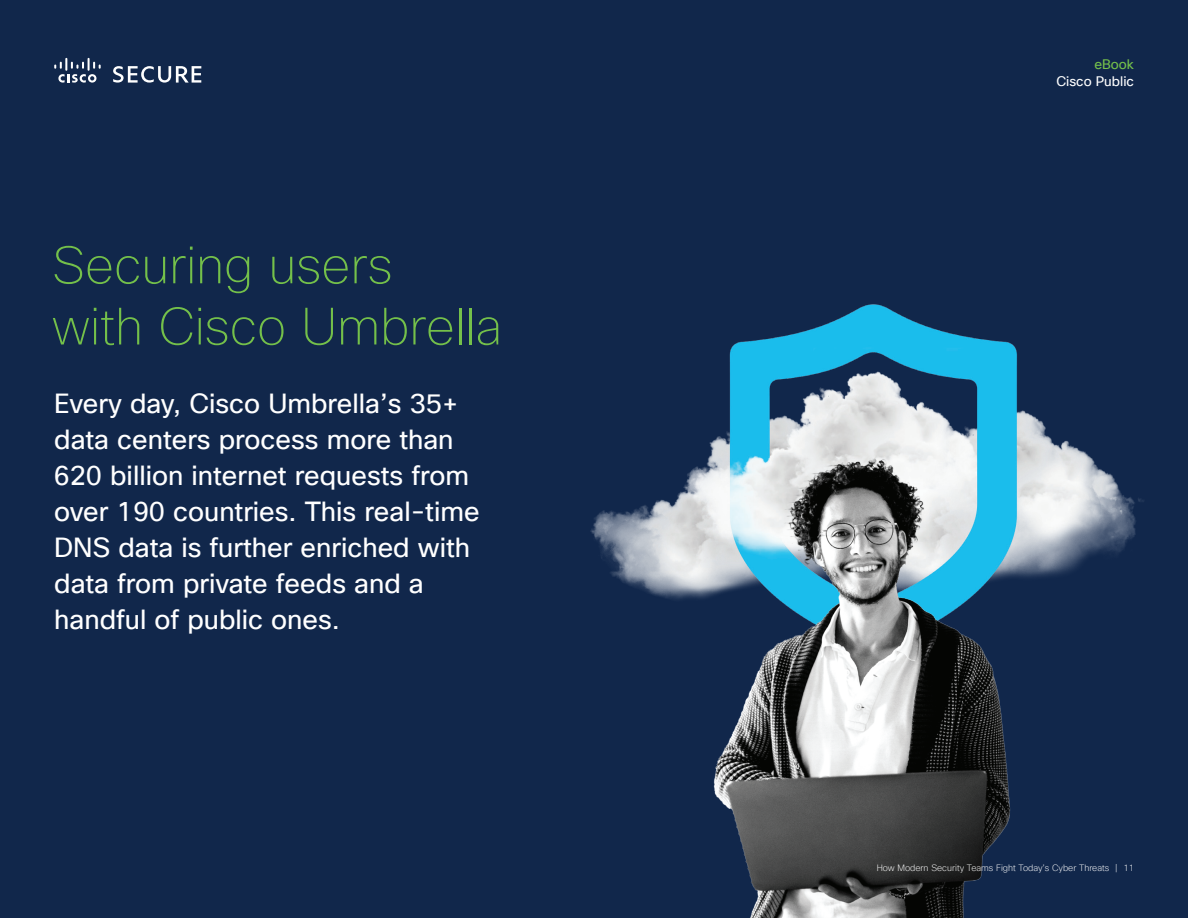
<style>
.page{position:relative;width:1188px;height:918px;background:#11274b}
.page>*{position:absolute;margin:0;border:0;box-sizing:border-box;transform-origin:0 0}
.t1{font:100 51px/61.2px "Cisco Sans TT";color:#74c04a}
.t2{font:27px/36px "Cisco Sans TT";color:#fff}
.t3{font:13.5px "Cisco Sans TT";color:#fff}
.t4{font:13.5px "Cisco Sans TT";color:#74c04a}
.t5{font:200 9px "Cisco Sans TT";color:#fff}
</style>
<div class="page">
<svg style="left:113px;top:66px;width:88px;height:17px"></svg>
<svg style="left:54px;top:58px;width:47px;height:25px"></svg>
<img style="left:590px;top:304px;width:427px;height:254px">
<img style="left:602px;top:408px;width:542px;height:510px">
<h1 class="t1" style="left:52px;top:236px;width:452px">Securing users<br>with Cisco Umbrella</h1>
<p class="t2" style="left:54px;top:386px;width:428px">Every day, Cisco Umbrella’s 35+ data centers process more than<br>620 billion internet requests from over 190 countries. This real-time<br>DNS data is further enriched with data from private feeds and a handful of public ones.</p>
<p class="t4" style="left:1094px;top:56px;width:41px">eBook</p>
<p class="t3" style="left:1056px;top:72px;width:79px">Cisco Public</p>
<p class="t5" style="left:877px;top:862px;width:259px">How Modern Security Teams Fight Today’s Cyber Threats | 11</p>
</div>
